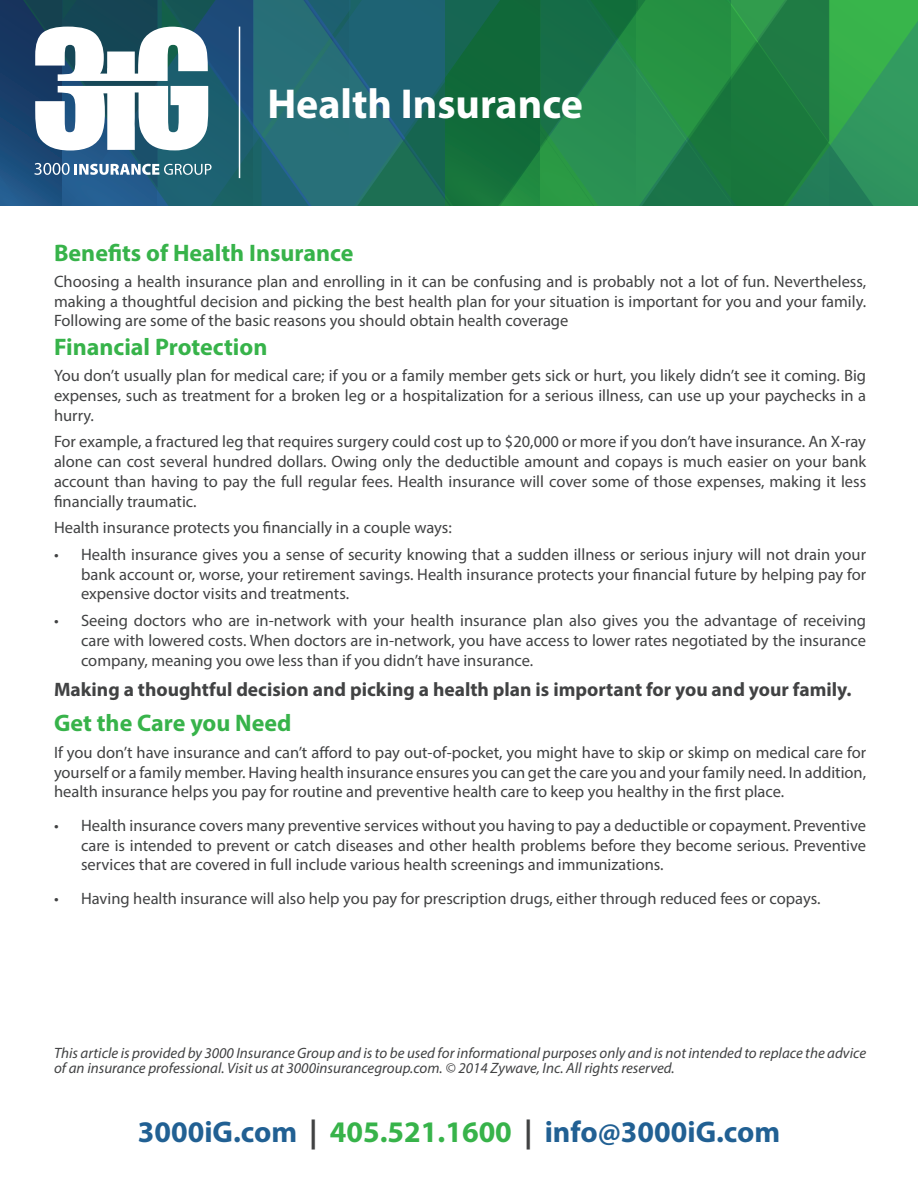
<style>
.page{position:relative;width:918px;height:1188px;background:#fff}
.page>*{position:absolute;margin:0;border:0;box-sizing:border-box;transform-origin:0 0}
.t1{font:700 42px "Myriad Pro";color:#fff}
.t2{font:700 30px "Myriad Pro";color:#216093}
.t3{font:700 24px "Myriad Pro";color:#37b34a}
.t4{font:700 19.5px "Myriad Pro";color:#414243}
.t5{font:16.5px/19.8px "Myriad Pro";color:#414243;text-align:justify}
.t6{font:italic 15px/15px "Myriad Pro";color:#414243}
.s1{color:#414243}
.s2{color:#37b34a}
</style>
<div class="page">
<svg style="left:0;top:0;width:918px;height:205px"></svg>
<hr style="left:239px;top:27px;width:1px;height:151px;background:#fff">
<p class="t1" style="left:267px;top:76px;width:317px">Health Insurance</p>
<p class="t3" style="left:54px;top:237px;width:301px">Benefits of Health Insurance</p>
<p class="t5" style="left:54px;top:272px;width:814px">Choosing a health insurance plan and enrolling in it can be confusing and is probably not a lot of fun. Nevertheless, making a thoughtful decision and picking the best health plan for your situation is important for you and your family.<br>Following are some of the basic reasons you should obtain health coverage</p>
<p class="t3" style="left:54px;top:331px;width:215px">Financial Protection</p>
<p class="t5" style="left:54px;top:365px;width:814px">You don’t usually plan for medical care; if you or a family member gets sick or hurt, you likely didn’t see it coming. Big expenses, such as treatment for a broken leg or a hospitalization for a serious illness, can use up your paychecks in a hurry.</p>
<p class="t5" style="left:54px;top:432px;width:814px">For example, a fractured leg that requires surgery could cost up to $20,000 or more if you don’t have insurance. An X-ray alone can cost several hundred dollars. Owing only the deductible amount and copays is much easier on your bank account than having to pay the full regular fees. Health insurance will cover some of those expenses, making it less financially traumatic.</p>
<p class="t5" style="left:54px;top:518px;width:399px">Health insurance protects you financially in a couple ways:</p>
<p class="t5" style="left:81px;top:544px;width:787px;text-indent:-27px">• Health insurance gives you a sense of security knowing that a sudden illness or serious injury will not drain your bank account or, worse, your retirement savings. Health insurance protects your financial future by helping pay for expensive doctor visits and treatments.</p>
<p class="t5" style="left:81px;top:610px;width:787px;text-indent:-27px">• Seeing doctors who are in-network with your health insurance plan also gives you the advantage of receiving care with lowered costs. When doctors are in-network, you have access to lower rates negotiated by the insurance company, meaning you owe less than if you didn’t have insurance.</p>
<p class="t4" style="left:54px;top:676px;width:799px">Making a thoughtful decision and picking a health plan is important for you and your family.</p>
<p class="t3" style="left:54px;top:708px;width:239px">Get the Care you Need</p>
<p class="t5" style="left:54px;top:742px;width:814px">If you don’t have insurance and can’t afford to pay out-of-pocket, you might have to skip or skimp on medical care for yourself or a family member. Having health insurance ensures you can get the care you and your family need. In addition, health insurance helps you pay for routine and preventive health care to keep you healthy in the first place.</p>
<p class="t5" style="left:81px;top:815px;width:787px;text-indent:-27px">• Health insurance covers many preventive services without you having to pay a deductible or copayment. Preventive care is intended to prevent or catch diseases and other health problems before they become serious. Preventive services that are covered in full include various health screenings and immunizations.</p>
<p class="t5" style="left:54px;top:888px;width:768px">• Having health insurance will also help you pay for prescription drugs, either through reduced fees or copays.</p>
<p class="t6" style="left:54px;top:1045px;width:814px">This article is provided by 3000 Insurance Group and is to be used for informational purposes only and is not intended to replace the advice of an insurance professional. Visit us at 3000insurancegroup.com. © 2014 Zywave, Inc. All rights reserved.</p>
<p class="t2" style="left:138px;top:1113px;width:644px">3000iG.com <span class="s1">|</span> <span class="s2">405.521.1600</span> <span class="s1">|</span> info@3000iG.com</p>
</div>
